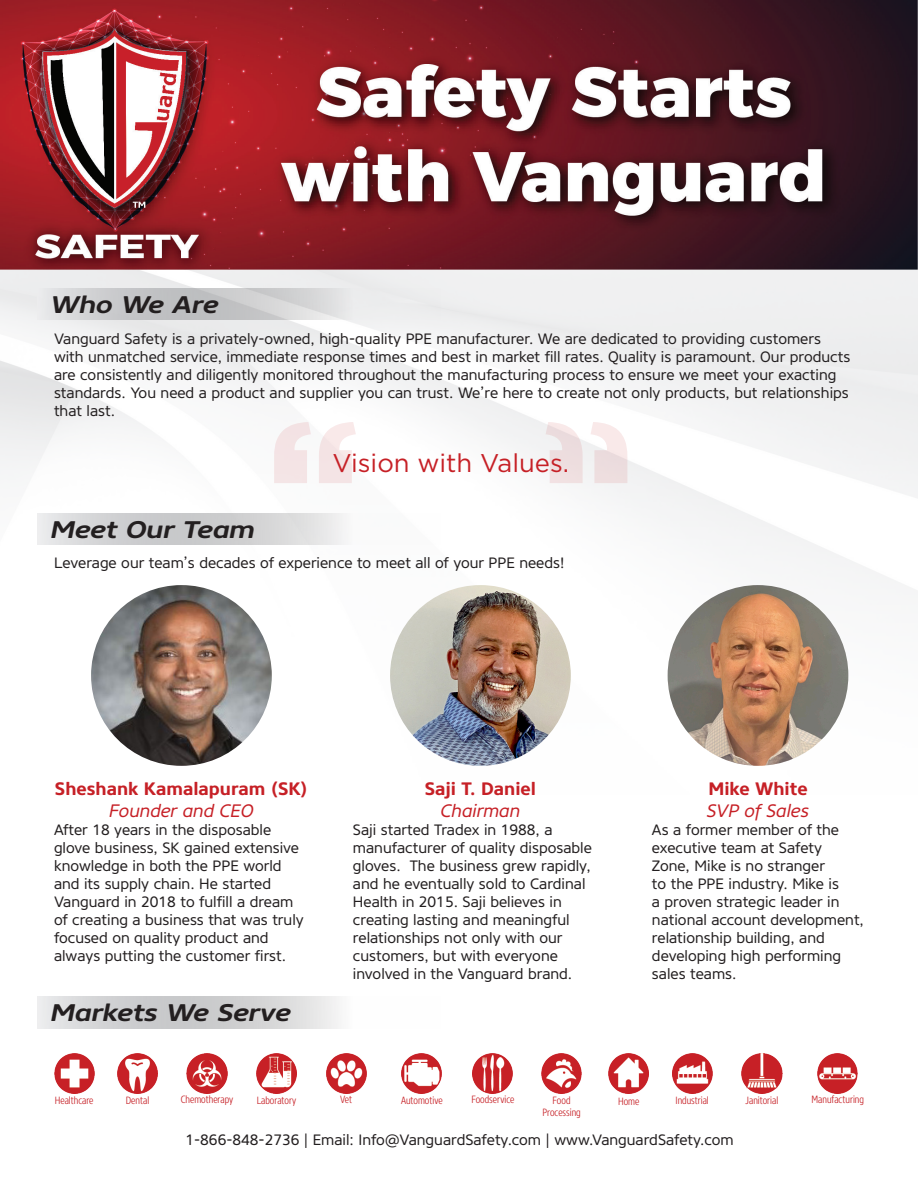
<style>
.page{position:relative;width:918px;height:1188px;background:#fff}
.page>*{position:absolute;margin:0;border:0;box-sizing:border-box;transform-origin:0 0}
.t1{font:25.65px "Gotham Pro";color:#c62026}
.t2{font:italic 700 24px "Core Sans NR63 Ex";color:#231f20}
.t3{font:700 18px/21.6px "Core Sans NR65";color:#c62026;text-align:center}
.t4{font:italic 18px/21.6px "Core Sans NR45";color:#c62026}
.t5{font:15px/18px "Core Sans NR45";color:#231f20}
.t6{font:300 10.5px "Core Sans NR37 Cn";color:#c62026}
.s1{font-family:"Core Sans NR45";font-weight:400;font-style:italic}
.s2{font-family:"Core Sans NR65";font-weight:700;font-style:normal}
</style>
<div class="page">
<img style="left:0;top:0;width:918px;height:766px">
<svg style="left:38px;top:288px;width:403px;height:32px;background:#d5d5d7"></svg>
<img style="left:118px;top:1053px;width:40px;height:40px">
<img style="left:54px;top:1053px;width:40px;height:40px">
<img style="left:257px;top:1053px;width:40px;height:40px">
<img style="left:609px;top:1053px;width:40px;height:40px">
<img style="left:473px;top:1053px;width:40px;height:40px">
<img style="left:818px;top:1053px;width:40px;height:40px">
<img style="left:326px;top:1053px;width:40px;height:40px">
<img style="left:742px;top:1053px;width:40px;height:40px">
<img style="left:187px;top:1053px;width:40px;height:40px">
<img style="left:672px;top:1053px;width:40px;height:40px">
<img style="left:541px;top:1053px;width:41px;height:40px">
<img style="left:402px;top:1053px;width:40px;height:40px">
<svg style="left:38px;top:997px;width:301px;height:31px;background:#d5d6d7"></svg>
<img style="left:91px;top:585px;width:181px;height:181px;border-radius:90px">
<img style="left:390px;top:585px;width:181px;height:181px;border-radius:90px">
<img style="left:668px;top:585px;width:180px;height:181px;border-radius:90px">
<svg style="left:38px;top:513px;width:403px;height:32px"></svg>
<img style="left:1px;top:1px;width:916px;height:268px">
<svg style="left:274px;top:422px;width:82px;height:61px"></svg>
<svg style="left:546px;top:422px;width:81px;height:61px"></svg>
<p class="t2" style="left:51px;top:289px;width:169px">Who We Are</p>
<p class="t5" style="left:54px;top:330px;width:798px">Vanguard Safety is a privately-owned, high-quality PPE manufacturer. We are dedicated to providing customers with unmatched service, immediate response times and best in market fill rates. Quality is paramount. Our products are consistently and diligently monitored throughout the manufacturing process to ensure we meet your exacting standards. You need a product and supplier you can trust. We’re here to create not only products, but relationships that last.</p>
<p class="t2" style="left:51px;top:514px;width:206px">Meet Our Team</p>
<p class="t1" style="left:332px;top:449px;width:238px">Vision with Values.</p>
<p class="t5" style="left:54px;top:554px;width:512px">Leverage our team’s decades of experience to meet all of your PPE needs!</p>
<p class="t3" style="left:55px;top:778px;width:254px">Sheshank Kamalapuram (SK)<br><span class="s1">Founder and CEO</span></p>
<p class="t5" style="left:54px;top:821px;width:251px">After 18 years in the disposable glove business, SK gained extensive knowledge in both the PPE world and its supply chain. He started Vanguard in 2018 to fulfill a dream of creating a business that was truly focused on quality product and always putting the customer first.</p>
<p class="t2" style="left:51px;top:998px;width:242px">Markets We Serve</p>
<p class="t3" style="left:425px;top:778px;width:113px">Saji T. Daniel<br><span class="s1">Chairman</span></p>
<p class="t5" style="left:353px;top:821px;width:240px">Saji started Tradex in 1988, a manufacturer of quality disposable gloves. The business grew rapidly, and he eventually sold to Cardinal<br>Health in 2015. Saji believes in creating lasting and meaningful relationships not only with our customers, but with everyone involved in the Vanguard brand.</p>
<p class="t4" style="left:707px;top:778px;width:104px"><span class="s2">Mike White<br></span>SVP of Sales</p>
<p class="t5" style="left:652px;top:821px;width:214px">As a former member of the executive team at Safety<br>Zone, Mike is no stranger<br>to the PPE industry. Mike is<br>a proven strategic leader in national account development, relationship building, and developing high performing sales teams.</p>
<p class="t6" style="left:55px;top:1093px;width:40px">Healthcare</p>
<p class="t6" style="left:126px;top:1094px;width:25px">Dental</p>
<p class="t6" style="left:181px;top:1093px;width:54px">Chemotherapy</p>
<p class="t6" style="left:257px;top:1094px;width:41px">Laboratory</p>
<p class="t6" style="left:340px;top:1092px;width:14px">Vet</p>
<p class="t6" style="left:471px;top:1093px;width:45px">Foodservice</p>
<p class="t6" style="left:553px;top:1093px;width:19px">Food</p>
<p class="t6" style="left:618px;top:1094px;width:23px">Home</p>
<p class="t6" style="left:675px;top:1094px;width:35px">Industrial</p>
<p class="t6" style="left:746px;top:1093px;width:34px">Janitorial</p>
<p class="t6" style="left:811px;top:1092px;width:54px">Manufacturing</p>
<p class="t6" style="left:542px;top:1105px;width:40px">Processing</p>
<p class="t6" style="left:401px;top:1093px;width:43px">Automotive</p>
<p class="t5" style="left:186px;top:1131px;width:550px">1-866-848-2736 | Email: Info@VanguardSafety.com | www.VanguardSafety.com</p>
</div>
